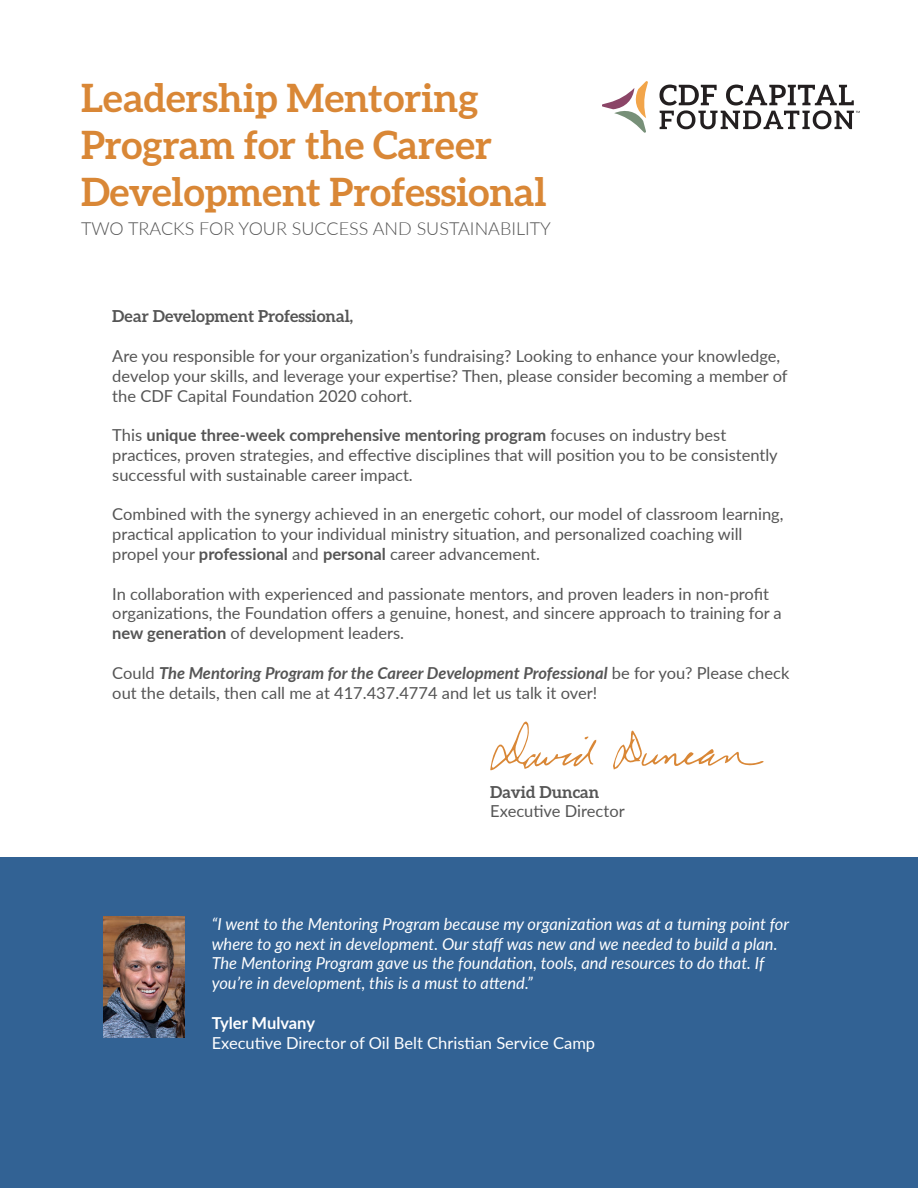
<style>
.page{position:relative;width:918px;height:1188px;background:#fff}
.page>*{position:absolute;margin:0;border:0;box-sizing:border-box;transform-origin:0 0}
.t1{font:700 39px "Aleo";color:#d98736}
.t2{font:300 18px "Lato";color:#555}
.t3{font:16.5px/19.8px "Lato";color:#555}
.t4{font:italic 16.5px/19.8px "Lato";color:#fff}
.t5{font:700 16.5px "Lato";color:#555}
.t6{font:16.5px "Lato";color:#fff}
.t7{font:700 16.5px "Aleo";color:#555}
.t8{font:700 16.5px "Lato";color:#fff}
.s1{font-weight:400}
.s2{font-weight:700}
.s3{font-weight:700;font-style:italic}
</style>
<div class="page">
<div style="left:0;top:858px;width:917px;height:330px;background:#326294"></div>
<img style="left:104px;top:917px;width:81px;height:121px">
<svg style="left:613px;top:731px;width:151px;height:39px"></svg>
<svg style="left:490px;top:721px;width:106px;height:49px"></svg>
<svg style="left:603px;top:81px;width:45px;height:52px"></svg>
<svg style="left:660px;top:85px;width:200px;height:44px"></svg>
<p class="t1" style="left:81px;top:76px;width:399px">Leadership Mentoring</p>
<p class="t1" style="left:81px;top:123px;width:413px">Program for the Career</p>
<p class="t1" style="left:81px;top:169px;width:467px">Development Professional</p>
<p class="t2" style="left:81px;top:216px;width:472px">TWO TRACKS FOR YOUR SUCCESS AND SUSTAINABILITY</p>
<p class="t7" style="left:112px;top:307px;width:242px">Dear Development Professional,</p>
<p class="t3" style="left:112px;top:345px;width:669px">Are you responsible for your organization’s fundraising? Looking to enhance your knowledge,</p>
<p class="t3" style="left:112px;top:365px;width:677px">develop your skills, and leverage your expertise? Then, please consider becoming a member of</p>
<p class="t3" style="left:112px;top:385px;width:302px">the CDF Capital Foundation 2020 cohort.</p>
<p class="t5" style="left:112px;top:423px;width:615px"><span class="s1">This</span> unique three-week comprehensive mentoring program <span class="s1">focuses on industry best</span></p>
<p class="t3" style="left:112px;top:444px;width:667px">practices, proven strategies, and effective disciplines that will position you to be consistently</p>
<p class="t3" style="left:112px;top:464px;width:302px">successful with sustainable career impact.</p>
<p class="t3" style="left:112px;top:504px;width:673px">Combined with the synergy achieved in an energetic cohort, our model of classroom learning,</p>
<p class="t3" style="left:112px;top:524px;width:632px">practical application to your individual ministry situation, and personalized coaching will</p>
<p class="t3" style="left:112px;top:543px;width:429px">propel your <span class="s2">professional</span> and <span class="s2">personal</span> career advancement.</p>
<p class="t3" style="left:112px;top:583px;width:658px">In collaboration with experienced and passionate mentors, and proven leaders in non-profit</p>
<p class="t3" style="left:112px;top:603px;width:671px">organizations, the Foundation offers a genuine, honest, and sincere approach to training for a</p>
<p class="t3" style="left:112px;top:623px;width:293px"><span class="s2">new generation</span> of development leaders.</p>
<p class="t3" style="left:112px;top:662px;width:679px">Could <span class="s3">The Mentoring Program for the Career Development Professional</span> be for you? Please check out the details, then call me at 417.437.4774 and let us talk it over!</p>
<p class="t7" style="left:490px;top:782px;width:111px">David Duncan</p>
<p class="t3" style="left:490px;top:801px;width:136px">Executive Director</p>
<p class="t4" style="left:212px;top:913px;width:579px">“I went to the Mentoring Program because my organization was at a turning point for where to go next in development. Our staff was new and we needed to build a plan.<br>The Mentoring Program gave us the foundation, tools, and resources to do that. If you’re in development, this is a must to attend.”</p>
<p class="t8" style="left:212px;top:1011px;width:105px">Tyler Mulvany</p>
<p class="t6" style="left:212px;top:1031px;width:385px">Executive Director of Oil Belt Christian Service Camp</p>
</div>
